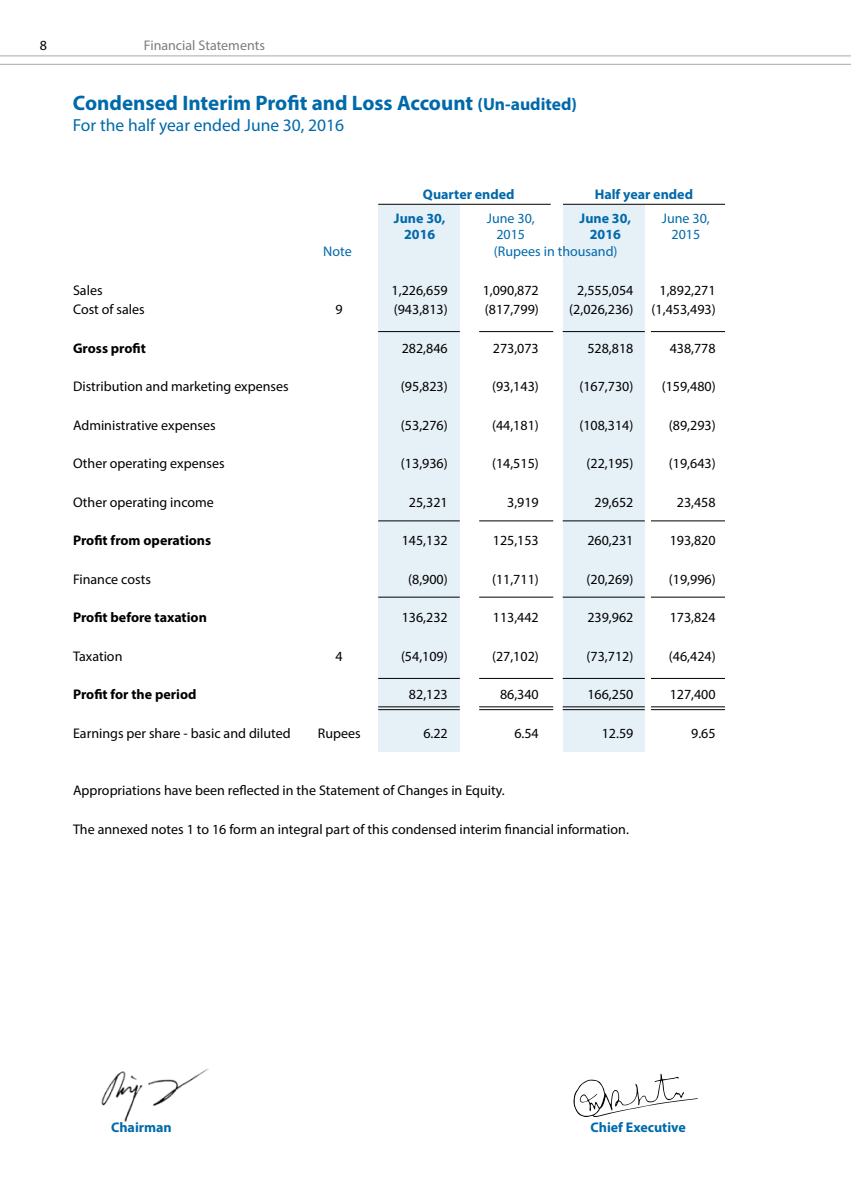
<style>
.page{position:relative;width:851px;height:1197px;background:#fff}
.page>*{position:absolute;margin:0;border:0;box-sizing:border-box;transform-origin:0 0}
.t1{font:700 21px "Myriad Pro";color:#0069aa}
.t2{font:17.5px "Myriad Pro";color:#0069aa}
.t3{font:14px "Myriad Pro";color:#000}
.t4{font:700 14px "Myriad Pro";color:#0069aa}
.t5{font:700 14px "Myriad Pro";color:#000}
.t6{font:14px "Myriad Pro";color:#0069aa}
.t7{font:14px "Myriad Pro";color:#7b7c7f}
.s1{font-size:17.5px}
</style>
<div class="page">
<hr style="left:0;top:55px;width:850px;height:1px;background:#a7a9ac">
<hr style="left:0;top:64px;width:850px;height:1px;background:#a7a9ac">
<div style="left:563px;top:204px;width:81px;height:548px;background:#e6f0f7"></div>
<div style="left:378px;top:204px;width:81px;height:547px;background:#e6f0f7"></div>
<hr style="left:651px;top:331px;width:74px;height:1px;background:#000">
<hr style="left:562px;top:331px;width:82px;height:1px;background:#000">
<hr style="left:479px;top:331px;width:74px;height:1px;background:#000">
<hr style="left:378px;top:331px;width:82px;height:1px;background:#000">
<hr style="left:651px;top:520px;width:74px;height:1px;background:#000">
<hr style="left:562px;top:520px;width:82px;height:1px;background:#000">
<hr style="left:479px;top:520px;width:74px;height:1px;background:#000">
<hr style="left:378px;top:520px;width:82px;height:1px;background:#000">
<hr style="left:651px;top:597px;width:74px;height:1px;background:#000">
<hr style="left:562px;top:597px;width:82px;height:1px;background:#000">
<hr style="left:479px;top:597px;width:74px;height:1px;background:#000">
<hr style="left:378px;top:597px;width:82px;height:1px;background:#000">
<hr style="left:651px;top:678px;width:74px;height:1px;background:#000">
<hr style="left:562px;top:678px;width:82px;height:1px;background:#000">
<hr style="left:479px;top:678px;width:74px;height:1px;background:#000">
<hr style="left:378px;top:678px;width:82px;height:1px;background:#000">
<hr style="left:651px;top:706px;width:74px;height:1px;background:#000">
<hr style="left:562px;top:706px;width:82px;height:1px;background:#000">
<hr style="left:479px;top:706px;width:74px;height:1px;background:#000">
<hr style="left:378px;top:706px;width:82px;height:1px;background:#000">
<hr style="left:651px;top:709px;width:74px;height:1px;background:#000">
<hr style="left:562px;top:709px;width:82px;height:1px;background:#000">
<hr style="left:479px;top:709px;width:74px;height:1px;background:#000">
<hr style="left:378px;top:709px;width:82px;height:1px;background:#000">
<hr style="left:563px;top:204px;width:162px;height:1px;background:#000">
<hr style="left:378px;top:204px;width:172px;height:1px;background:#000">
<img style="left:101px;top:1069px;width:108px;height:53px">
<svg style="left:573px;top:1074px;width:124px;height:43px"></svg>
<p class="t3" style="left:40px;top:36px;width:9px">8</p>
<p class="t7" style="left:144px;top:36px;width:122px">Financial Statements</p>
<h1 class="t1" style="left:73px;top:89px;width:505px">Condensed Interim Profit and Loss Account <span class="s1">(Un-audited)</span></h1>
<p class="t2" style="left:73px;top:115px;width:273px">For the half year ended June 30, 2016</p>
<p class="t4" style="left:423px;top:185px;width:93px">Quarter ended</p>
<p class="t4" style="left:594px;top:185px;width:100px">Half year ended</p>
<p class="t4" style="left:394px;top:209px;width:53px">June 30,</p>
<p class="t6" style="left:487px;top:209px;width:49px">June 30,</p>
<p class="t4" style="left:579px;top:209px;width:53px">June 30,</p>
<p class="t6" style="left:662px;top:209px;width:49px">June 30,</p>
<p class="t4" style="left:404px;top:226px;width:33px">2016</p>
<p class="t6" style="left:496px;top:226px;width:30px">2015</p>
<p class="t4" style="left:589px;top:226px;width:33px">2016</p>
<p class="t6" style="left:671px;top:226px;width:30px">2015</p>
<p class="t6" style="left:323px;top:243px;width:30px">Note</p>
<p class="t6" style="left:494px;top:243px;width:125px">(Rupees in thousand)</p>
<p class="t3" style="left:73px;top:281px;width:31px">Sales</p>
<p class="t3" style="left:391px;top:281px;width:58px">1,226,659</p>
<p class="t3" style="left:482px;top:281px;width:58px">1,090,872</p>
<p class="t3" style="left:577px;top:281px;width:58px">2,555,054</p>
<p class="t3" style="left:659px;top:281px;width:58px">1,892,271</p>
<p class="t3" style="left:73px;top:301px;width:73px">Cost of sales</p>
<p class="t3" style="left:335px;top:301px;width:9px">9</p>
<p class="t3" style="left:394px;top:301px;width:55px">(943,813)</p>
<p class="t3" style="left:485px;top:301px;width:55px">(817,799)</p>
<p class="t3" style="left:569px;top:301px;width:66px">(2,026,236)</p>
<p class="t3" style="left:651px;top:301px;width:66px">(1,453,493)</p>
<p class="t5" style="left:73px;top:339px;width:74px">Gross profit</p>
<p class="t3" style="left:402px;top:339px;width:47px">282,846</p>
<p class="t3" style="left:493px;top:339px;width:47px">273,073</p>
<p class="t3" style="left:587px;top:339px;width:47px">528,818</p>
<p class="t3" style="left:669px;top:339px;width:47px">438,778</p>
<p class="t3" style="left:73px;top:378px;width:217px">Distribution and marketing expenses</p>
<p class="t3" style="left:401px;top:378px;width:48px">(95,823)</p>
<p class="t3" style="left:492px;top:378px;width:48px">(93,143)</p>
<p class="t3" style="left:579px;top:378px;width:55px">(167,730)</p>
<p class="t3" style="left:661px;top:378px;width:55px">(159,480)</p>
<p class="t3" style="left:73px;top:416px;width:144px">Administrative expenses</p>
<p class="t3" style="left:401px;top:416px;width:48px">(53,276)</p>
<p class="t3" style="left:492px;top:416px;width:48px">(44,181)</p>
<p class="t3" style="left:579px;top:416px;width:55px">(108,314)</p>
<p class="t3" style="left:669px;top:416px;width:48px">(89,293)</p>
<p class="t3" style="left:73px;top:455px;width:153px">Other operating expenses</p>
<p class="t3" style="left:401px;top:455px;width:48px">(13,936)</p>
<p class="t3" style="left:492px;top:455px;width:48px">(14,515)</p>
<p class="t3" style="left:586px;top:455px;width:48px">(22,195)</p>
<p class="t3" style="left:669px;top:455px;width:48px">(19,643)</p>
<p class="t3" style="left:73px;top:493px;width:142px">Other operating income</p>
<p class="t3" style="left:409px;top:493px;width:40px">25,321</p>
<p class="t3" style="left:507px;top:493px;width:33px">3,919</p>
<p class="t3" style="left:594px;top:493px;width:40px">29,652</p>
<p class="t3" style="left:676px;top:493px;width:40px">23,458</p>
<p class="t5" style="left:73px;top:531px;width:140px">Profit from operations</p>
<p class="t3" style="left:402px;top:532px;width:47px">145,132</p>
<p class="t3" style="left:493px;top:532px;width:47px">125,153</p>
<p class="t3" style="left:587px;top:532px;width:47px">260,231</p>
<p class="t3" style="left:669px;top:532px;width:47px">193,820</p>
<p class="t3" style="left:73px;top:570px;width:79px">Finance costs</p>
<p class="t3" style="left:408px;top:570px;width:41px">(8,900)</p>
<p class="t3" style="left:492px;top:570px;width:48px">(11,711)</p>
<p class="t3" style="left:586px;top:570px;width:48px">(20,269)</p>
<p class="t3" style="left:669px;top:570px;width:48px">(19,996)</p>
<p class="t5" style="left:73px;top:608px;width:135px">Profit before taxation</p>
<p class="t3" style="left:402px;top:609px;width:47px">136,232</p>
<p class="t3" style="left:493px;top:609px;width:47px">113,442</p>
<p class="t3" style="left:587px;top:609px;width:47px">239,962</p>
<p class="t3" style="left:669px;top:609px;width:47px">173,824</p>
<p class="t3" style="left:73px;top:647px;width:51px">Taxation</p>
<p class="t3" style="left:335px;top:647px;width:9px">4</p>
<p class="t3" style="left:401px;top:647px;width:48px">(54,109)</p>
<p class="t3" style="left:492px;top:647px;width:48px">(27,102)</p>
<p class="t3" style="left:586px;top:647px;width:48px">(73,712)</p>
<p class="t3" style="left:669px;top:647px;width:48px">(46,424)</p>
<p class="t5" style="left:73px;top:685px;width:125px">Profit for the period</p>
<p class="t3" style="left:409px;top:686px;width:40px">82,123</p>
<p class="t3" style="left:500px;top:686px;width:40px">86,340</p>
<p class="t3" style="left:587px;top:686px;width:47px">166,250</p>
<p class="t3" style="left:669px;top:686px;width:47px">127,400</p>
<p class="t3" style="left:73px;top:724px;width:219px">Earnings per share - basic and diluted</p>
<p class="t3" style="left:318px;top:724px;width:44px">Rupees</p>
<p class="t3" style="left:423px;top:724px;width:26px">6.22</p>
<p class="t3" style="left:514px;top:724px;width:26px">6.54</p>
<p class="t3" style="left:601px;top:724px;width:33px">12.59</p>
<p class="t3" style="left:691px;top:724px;width:26px">9.65</p>
<p class="t3" style="left:73px;top:782px;width:433px">Appropriations have been reflected in the Statement of Changes in Equity.</p>
<p class="t3" style="left:73px;top:820px;width:557px">The annexed notes 1 to 16 form an integral part of this condensed interim financial information.</p>
<p class="t4" style="left:111px;top:1118px;width:62px">Chairman</p>
<p class="t4" style="left:590px;top:1118px;width:97px">Chief Executive</p>
</div>
